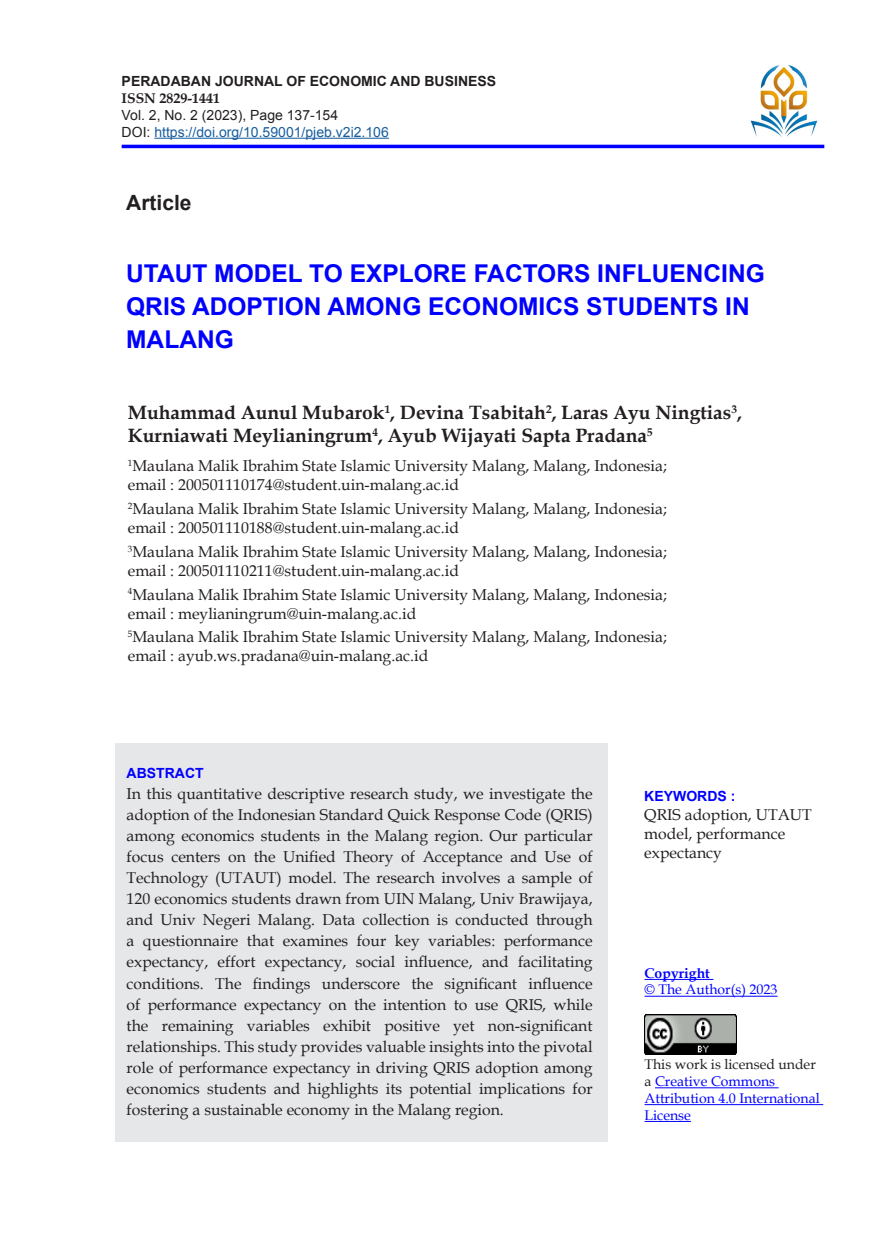
<style>
.page{position:relative;width:874px;height:1241px;background:#fff}
.page>*{position:absolute;margin:0;border:0;box-sizing:border-box;transform-origin:0 0}
.JUDUL{font:700 24.5px/33.2px "Arial";color:#00f}
.t1{font:700 21px "Arial";color:#231f20}
.Depan_nama{font:700 19.25px/23.1px "Book Antiqua";color:#231f20}
.abstak{font:15.75px/21px "Book Antiqua";color:#231f20;text-align:justify}
.depan_afiliate{font:15.75px/18.9px "Book Antiqua";color:#231f20}
.t2{font:14px/16.8px "Book Antiqua";color:#00f}
.t3{font:14px/16.8px "Arial";color:#175d9e}
.t4{font:700 14px "Arial";color:#231f20}
.Paragraph_Style_1{font:700 14px "Arial";color:#00f}
.t5{font:700 14px "Book Antiqua";color:#231f20}
.t6{font:700 14px "Book Antiqua";color:#00f}
.s1{color:#231f20}
</style>
<div class="page">
<img style="left:750px;top:65px;width:68px;height:72px">
<hr style="left:122px;top:145px;width:701px;height:3px;background:#00f">
<hr style="left:154px;top:138px;width:234px;height:1px;background:#175d9e">
<hr style="left:644px;top:978px;width:69px;height:1px;background:#00f">
<hr style="left:644px;top:995px;width:133px;height:1px;background:#00f">
<hr style="left:654px;top:1087px;width:124px;height:1px;background:#00f">
<hr style="left:644px;top:1103px;width:178px;height:1px;background:#00f">
<hr style="left:644px;top:1120px;width:46px;height:1px;background:#00f">
<img style="left:644px;top:1014px;width:91px;height:40px">
<div style="left:115px;top:743px;width:492px;height:398px;background:#e6e7e9"></div>
<p class="t4" style="left:122px;top:72px;width:376px">PERADABAN JOURNAL OF ECONOMIC AND BUSINESS</p>
<p class="t5" style="left:122px;top:89px;width:100px">ISSN 2829-1441</p>
<p class="t3" style="left:122px;top:107px;width:268px"><span class="s1">Vol. 2, No. 2 (2023), Page 137-154<br>DOI:</span> https://doi.org/10.59001/pjeb.v2i2.106</p>
<p class="t1" style="left:126px;top:188px;width:67px">Article</p>
<p class="JUDUL" style="left:126px;top:257px;width:639px">UTAUT MODEL TO EXPLORE FACTORS INFLUENCING<br>QRIS ADOPTION AMONG ECONOMICS STUDENTS IN<br>MALANG</p>
<p class="Depan_nama" style="left:128px;top:401px;width:615px">Muhammad Aunul Mubarok<sup>1</sup>, Devina Tsabitah<sup>2</sup>, Laras Ayu Ningtias<sup>3</sup>,<br>Kurniawati Meylianingrum<sup>4</sup>, Ayub Wijayati Sapta Pradana<sup>5</sup></p>
<p class="depan_afiliate" style="left:128px;top:456px;width:540px"><sup>1</sup>Maulana Malik Ibrahim State Islamic University Malang, Malang, Indonesia; email : 200501110174@student.uin-malang.ac.id</p>
<p class="depan_afiliate" style="left:128px;top:499px;width:540px"><sup>2</sup>Maulana Malik Ibrahim State Islamic University Malang, Malang, Indonesia; email : 200501110188@student.uin-malang.ac.id</p>
<p class="depan_afiliate" style="left:128px;top:541px;width:540px"><sup>3</sup>Maulana Malik Ibrahim State Islamic University Malang, Malang, Indonesia; email : 200501110211@student.uin-malang.ac.id</p>
<p class="depan_afiliate" style="left:128px;top:584px;width:540px"><sup>4</sup>Maulana Malik Ibrahim State Islamic University Malang, Malang, Indonesia; email : meylianingrum@uin-malang.ac.id</p>
<p class="depan_afiliate" style="left:128px;top:627px;width:540px"><sup>5</sup>Maulana Malik Ibrahim State Islamic University Malang, Malang, Indonesia; email : ayub.ws.pradana@uin-malang.ac.id</p>
<p class="Paragraph_Style_1" style="left:127px;top:764px;width:78px">ABSTRACT</p>
<p class="abstak" style="left:127px;top:783px;width:467px">In this quantitative descriptive research study, we investigate the adoption of the Indonesian Standard Quick Response Code (QRIS) among economics students in the Malang region. Our particular focus centers on the Unified Theory of Acceptance and Use of Technology (UTAUT) model. The research involves a sample of 120 economics students drawn from UIN Malang, Univ Brawijaya, and Univ Negeri Malang. Data collection is conducted through a questionnaire that examines four key variables: performance expectancy, effort expectancy, social influence, and facilitating conditions. The findings underscore the significant influence of performance expectancy on the intention to use QRIS, while the remaining variables exhibit positive yet non-significant relationships. This study provides valuable insights into the pivotal role of performance expectancy in driving QRIS adoption among economics students and highlights its potential implications for fostering a sustainable economy in the Malang region.</p>
<p class="Paragraph_Style_1" style="left:644px;top:786px;width:92px">KEYWORDS :</p>
<p class="abstak" style="left:644px;top:804px;width:169px;line-height:18.9px;text-align:left">QRIS adoption, UTAUT model, performance expectancy</p>
<p class="t6" style="left:644px;top:963px;width:67px">Copyright</p>
<p class="t2" style="left:644px;top:980px;width:134px">© The Author(s) 2023</p>
<p class="t2" style="left:644px;top:1055px;width:177px"><span class="s1">This work is licensed under a</span> Creative Commons<br>Attribution 4.0 International<br>License</p>
</div>
